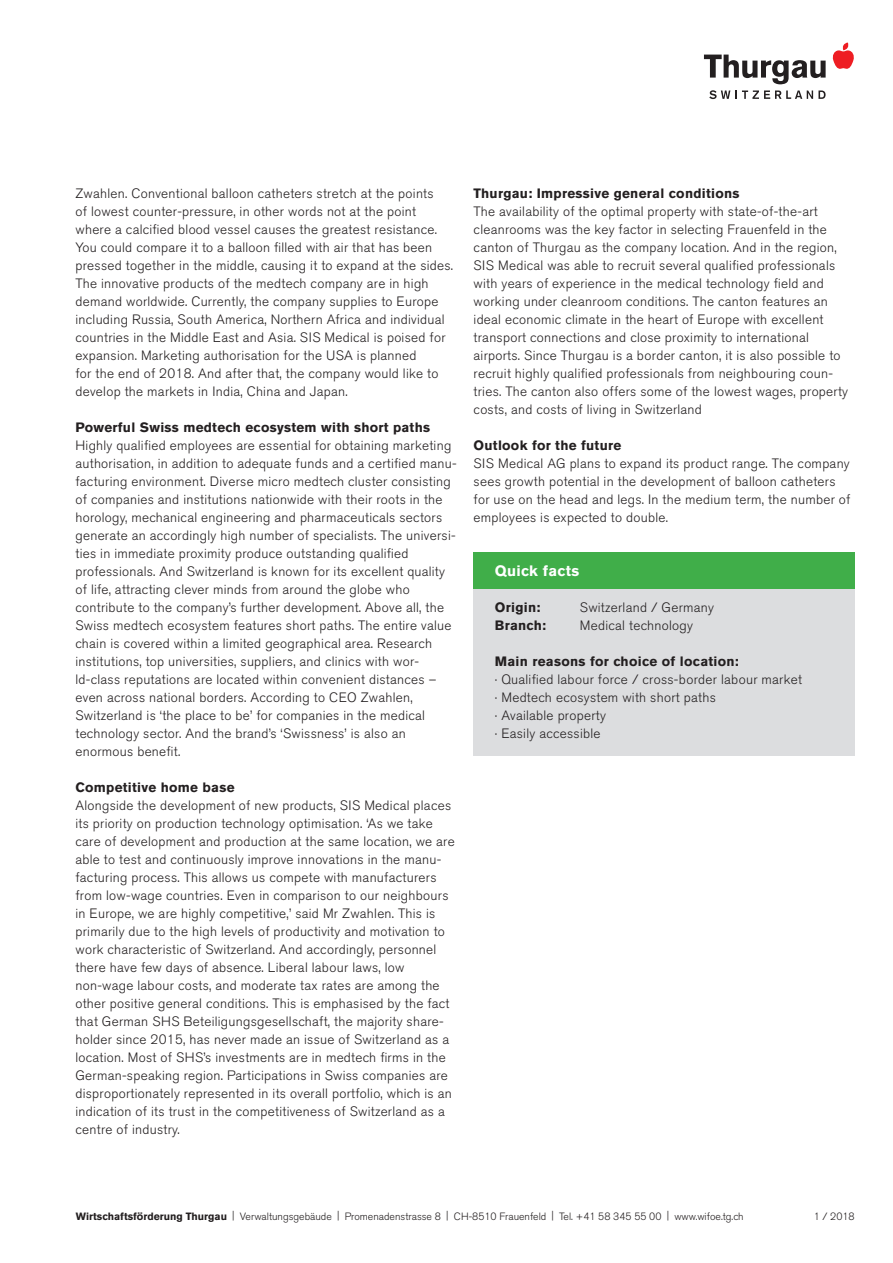
<style>
.page{position:relative;width:893px;height:1263px;background:#fff}
.page>*{position:absolute;margin:0;border:0;box-sizing:border-box;transform-origin:0 0}
.t1{font:700 15px "Akzidenz Grotesk BE";letter-spacing:.02em;color:#fff}
.t2{font:300 13.5px/18px "Akzidenz Grotesk BE";letter-spacing:.02em;color:#231f20}
.t3{font:700 13.5px "Akzidenz Grotesk BE";letter-spacing:.02em;color:#231f20}
.t4{font:300 10.5px "Akzidenz Grotesk BE";color:#231f20}
.s1{font-weight:700}
</style>
<div class="page">
<svg style="left:832px;top:43px;width:22px;height:26px"></svg>
<svg style="left:704px;top:55px;width:122px;height:29px"></svg>
<svg style="left:709px;top:90px;width:116px;height:9px"></svg>
<div style="left:474px;top:588px;width:381px;height:168px;background:#dcdddf"></div>
<div style="left:474px;top:553px;width:381px;height:36px;background:#40ae49"></div>
<p class="t2" style="left:75px;top:185px;width:379px">Zwahlen. Conventional balloon catheters stretch at the points<br>of lowest counter-pressure, in other words not at the point where a calcified blood vessel causes the greatest resistance.<br>You could compare it to a balloon filled with air that has been pressed together in the middle, causing it to expand at the sides.<br>The innovative products of the medtech company are in high demand worldwide. Currently, the company supplies to Europe including Russia, South America, Northern Africa and individual countries in the Middle East and Asia. SIS Medical is poised for expansion. Marketing authorisation for the USA is planned<br>for the end of 2018. And after that, the company would like to develop the markets in India, China and Japan.</p>
<p class="t3" style="left:75px;top:419px;width:356px">Powerful Swiss medtech ecosystem with short paths</p>
<p class="t2" style="left:75px;top:437px;width:382px">Highly qualified employees are essential for obtaining marketing authorisation, in addition to adequate funds and a certified manu&shy;facturing environment. Diverse micro medtech cluster consisting of companies and institutions nationwide with their roots in the horology, mechanical engineering and pharmaceuticals sectors generate an accordingly high number of specialists. The universi&shy;ties in immediate proximity produce outstanding qualified professionals. And Switzerland is known for its excellent quality of life, attracting clever minds from around the globe who contribute to the company’s further development. Above all, the Swiss medtech ecosystem features short paths. The entire value chain is covered within a limited geographical area. Research institutions, top universities, suppliers, and clinics with wor&shy;ld-class reputations are located within convenient distances – even across national borders. According to CEO Zwahlen, Switzerland is ‘the place to be’ for companies in the medical technology sector. And the brand’s ‘Swissness’ is also an enormous benefit.</p>
<p class="t3" style="left:75px;top:779px;width:161px">Competitive home base</p>
<p class="t2" style="left:75px;top:796px;width:381px">Alongside the development of new products, SIS Medical places its priority on production technology optimisation. ‘As we take care of development and production at the same location, we are able to test and continuously improve innovations in the manu&shy;facturing process. This allows us compete with manufacturers from low-wage countries. Even in comparison to our neighbours in Europe, we are highly competitive,’ said Mr Zwahlen. This is primarily due to the high levels of productivity and motivation to work characteristic of Switzerland. And accordingly, personnel there have few days of absence. Liberal labour laws, low non-wage labour costs, and moderate tax rates are among the other positive general conditions. This is emphasised by the fact that German SHS Beteiligungsgesellschaft, the majority share&shy;holder since 2015, has never made an issue of Switzerland as a location. Most of SHS’s investments are in medtech firms in the German-speaking region. Participations in Swiss companies are disproportionately represented in its overall portfolio, which is an indication of its trust in the competitiveness of Switzerland as a centre of industry.</p>
<p class="t3" style="left:474px;top:185px;width:267px">Thurgau: Impressive general conditions</p>
<p class="t2" style="left:474px;top:202px;width:376px">The availability of the optimal property with state-of-the-art cleanrooms was the key factor in selecting Frauenfeld in the canton of Thurgau as the company location. And in the region, SIS Medical was able to recruit several qualified professionals with years of experience in the medical technology field and working under cleanroom conditions. The canton features an ideal economic climate in the heart of Europe with excellent transport connections and close proximity to international airports. Since Thurgau is a border canton, it is also possible to recruit highly qualified professionals from neighbouring coun&shy;tries. The canton also offers some of the lowest wages, property costs, and costs of living in Switzerland</p>
<p class="t3" style="left:474px;top:437px;width:149px">Outlook for the future</p>
<p class="t2" style="left:474px;top:454px;width:378px">SIS Medical AG plans to expand its product range. The company sees growth potential in the development of balloon catheters for use on the head and legs. In the medium term, the number of employees is expected to double.</p>
<p class="t1" style="left:495px;top:562px;width:86px">Quick facts</p>
<p class="t3" style="left:495px;top:599px;width:47px">Origin:</p>
<p class="t2" style="left:580px;top:599px;width:136px">Switzerland / Germany</p>
<p class="t3" style="left:495px;top:617px;width:53px">Branch:</p>
<p class="t2" style="left:580px;top:617px;width:114px">Medical technology</p>
<p class="t3" style="left:495px;top:653px;width:245px">Main reasons for choice of location:</p>
<p class="t2" style="left:495px;top:671px;width:309px">· Qualified labour force / cross-border labour market · Medtech ecosystem with short paths<br>· Available property<br>· Easily accessible</p>
<p class="t4" style="left:76px;top:1210px;width:669px"><span class="s1">Wirtschaftsförderung Thurgau</span> | Verwaltungsgebäude | Promenadenstrasse 8 | CH-8510 Frauenfeld | Tel. +41 58 345 55 00 | www.wifoe.tg.ch</p>
<p class="t4" style="left:814px;top:1210px;width:43px">1 / 2018</p>
</div>
